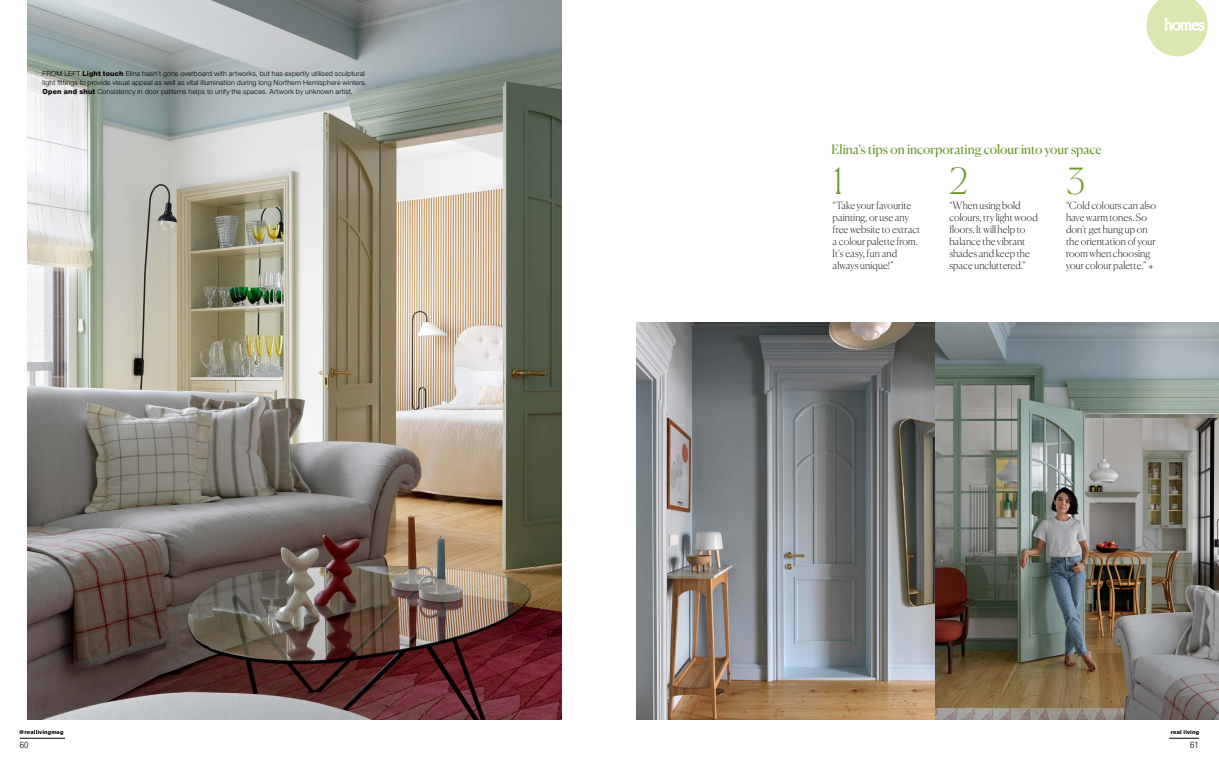
<style>
.page{position:relative;width:1219px;height:766px;background:#fff}
.page>*{position:absolute;margin:0;border:0;box-sizing:border-box;transform-origin:0 0}
.t1{font:100 36px "Canela";color:#709a2e}
.t2{font:13px "Canela";letter-spacing:-.005em;color:#709a2e}
.t3{font:100 10px/12px "Canela";letter-spacing:.01em;color:#000}
.t4{font:300 condensed 9px "Helvetica Neue";color:#000}
.t5{font:300 7px/8.8px "Helvetica Neue";letter-spacing:.02em;color:#000}
.t6{font:800 5.5px "Helvetica Neue";letter-spacing:.03em;color:#000}
.s1{font-weight:800}
.s2{font-family:"Real Living New";font-weight:400;font-size:8px}
</style>
<div class="page">
<img style="left:27px;top:0;width:534px;height:719px">
<img style="left:637px;top:322px;width:582px;height:397px">
<svg style="left:1146px;top:0;width:62px;height:56px"></svg>
<hr style="left:1169px;top:737px;width:30px;height:1px;background:#000">
<hr style="left:20px;top:737px;width:45px;height:1px;background:#000">
<p class="t5" style="left:43px;top:69px;width:326px">FROM LEFT <span class="s1">Light touch</span> Elina hasn’t gone overboard with artworks, but has expertly utilised sculptural light fittings to provide visual appeal as well as vital illumination during long Northern Hemisphere winters.<br><span class="s1">Open and shut</span> Consistency in door patterns helps to unify the spaces. Artwork by unknown artist.</p>
<p class="t6" style="left:20px;top:728px;width:45px">@reallivingmag</p>
<p class="t4" style="left:20px;top:739px;width:10px">60</p>
<h2 class="t2" style="left:832px;top:139px;width:272px">Elina’s tips on incorporating colour into your space</h2>
<h1 class="t1" style="left:833px;top:152px;width:13px">1</h1>
<p class="t3" style="left:833px;top:198px;width:89px">“Take your favourite painting, or use any free website to extract a colour palette from.<br>It’s easy, fun and always unique!”</p>
<h1 class="t1" style="left:949px;top:152px;width:20px">2</h1>
<p class="t3" style="left:949px;top:198px;width:90px">“When using bold colours, try light wood floors. It will help to balance the vibrant shades and keep the space uncluttered.”</p>
<h1 class="t1" style="left:1066px;top:152px;width:21px">3</h1>
<p class="t3" style="left:1066px;top:198px;width:92px">“Cold colours can also have warm tones. So don’t get hung up on the orientation of your room when choosing your colour palette.” <span class="s2">A</span></p>
<p class="t6" style="left:1171px;top:728px;width:30px">real living</p>
<p class="t4" style="left:1190px;top:739px;width:10px">61</p>
</div>
